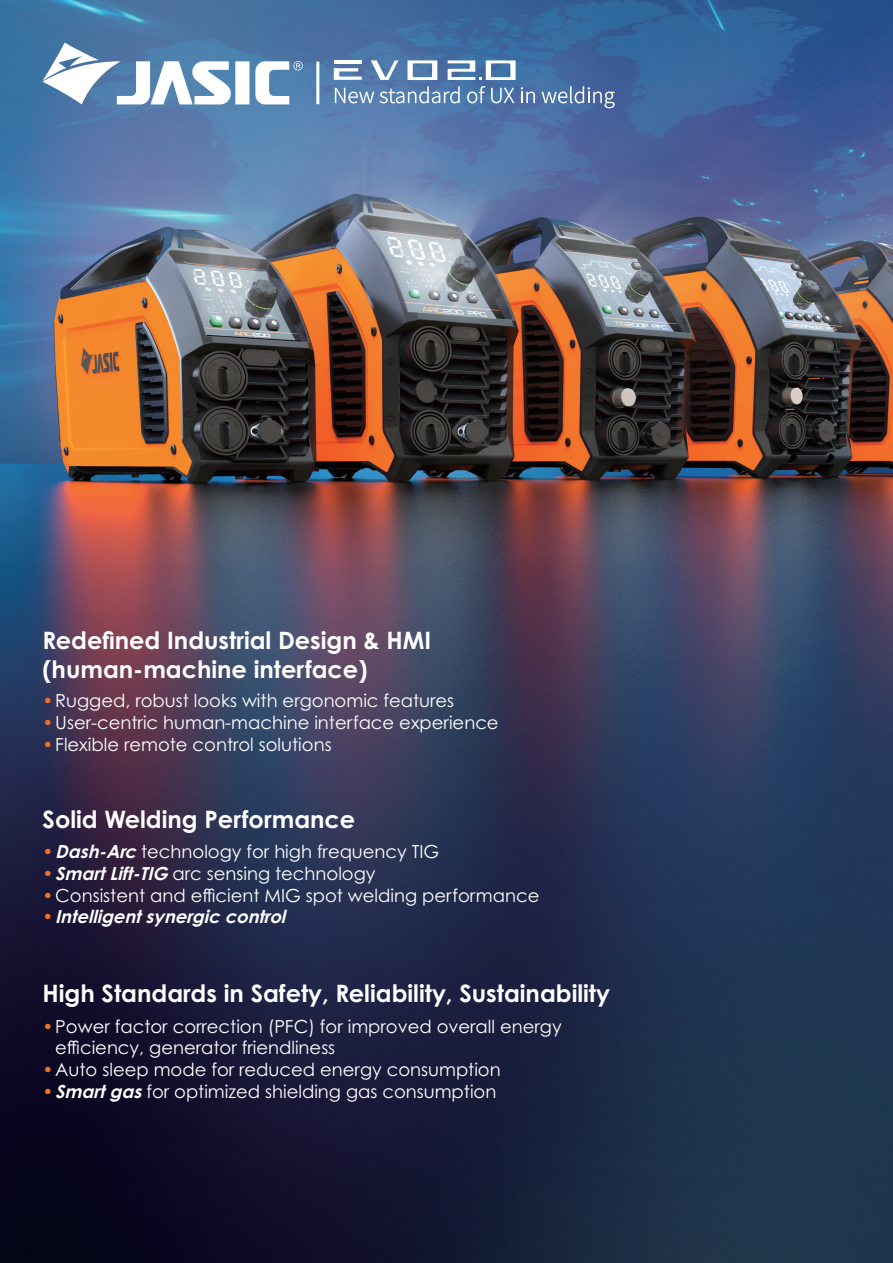
<style>
.page{position:relative;width:893px;height:1263px;background:#fff}
.page>*{position:absolute;margin:0;border:0;box-sizing:border-box;transform-origin:0 0}
.t1{font:700 24px/28.8px "Century Gothic Pro";color:#fff}
.t2{font:18px/21.6px "Century Gothic Pro";color:#fff}
.t3{font:italic 700 18px "Century Gothic Pro";color:#fff}
.s1{color:#f47321}
.s2{font-weight:700;font-style:italic}
.s3{font-weight:400;font-style:normal;color:#f47321}
</style>
<div class="page">
<img style="left:0;top:0;width:893px;height:1263px">
<div style="left:235px;top:61px;width:14px;height:43px;background:#fff"></div>
<svg style="left:255px;top:61px;width:48px;height:43px"></svg>
<svg style="left:43px;top:43px;width:188px;height:61px"></svg>
<svg style="left:334px;top:68px;width:28px;height:12px"></svg>
<hr style="left:334px;top:61px;width:28px;height:3px;background:#fff">
<svg style="left:407px;top:61px;width:30px;height:19px"></svg>
<svg style="left:371px;top:61px;width:27px;height:19px"></svg>
<svg style="left:448px;top:61px;width:68px;height:19px"></svg>
<svg style="left:335px;top:88px;width:39px;height:15px"></svg>
<svg style="left:380px;top:86px;width:80px;height:17px"></svg>
<svg style="left:467px;top:86px;width:18px;height:17px"></svg>
<svg style="left:491px;top:88px;width:23px;height:15px"></svg>
<svg style="left:521px;top:87px;width:14px;height:16px"></svg>
<svg style="left:541px;top:86px;width:74px;height:22px"></svg>
<hr style="left:316px;top:62px;width:3px;height:42px;background:#fff">
<p class="t1" style="left:43px;top:626px;width:390px">Redefined Industrial Design &amp; HMI (human-machine interface)</p>
<p class="t2" style="left:43px;top:690px;width:413px"><span class="s1">•</span>Rugged, robust looks with ergonomic features</p>
<p class="t2" style="left:43px;top:712px;width:458px"><span class="s1">•</span>User-centric human-machine interface experience</p>
<p class="t2" style="left:43px;top:733px;width:291px"><span class="s1">•</span>Flexible remote control solutions</p>
<p class="t1" style="left:43px;top:804px;width:314px">Solid Welding Performance</p>
<p class="t2" style="left:43px;top:841px;width:398px"><span class="s1">•</span><span class="s2">Dash-Arc</span> technology for high frequency TIG</p>
<p class="t2" style="left:43px;top:862px;width:334px"><span class="s1">•</span><span class="s2">SmartLift-TIG</span> arc sensing technology</p>
<p class="t2" style="left:43px;top:884px;width:498px"><span class="s1">•</span>Consistent and efficient MIG spot welding performance</p>
<p class="t3" style="left:43px;top:905px;width:249px"><span class="s3">•</span> Intelligentsynergic control</p>
<p class="t1" style="left:43px;top:979px;width:569px">High Standards in Safety, Reliability, Sustainability</p>
<p class="t2" style="left:55px;top:1015px;width:508px;text-indent:-13px"><span class="s1">•</span>Power factor correction (PFC) for improved overall energy efficiency, generator friendliness</p>
<p class="t2" style="left:43px;top:1058px;width:460px"><span class="s1">•</span>Auto sleep mode for reduced energy consumption</p>
<p class="t2" style="left:43px;top:1080px;width:455px"><span class="s1">•</span><span class="s2">Smartgas</span>for optimized shielding gas consumption</p>
</div>
